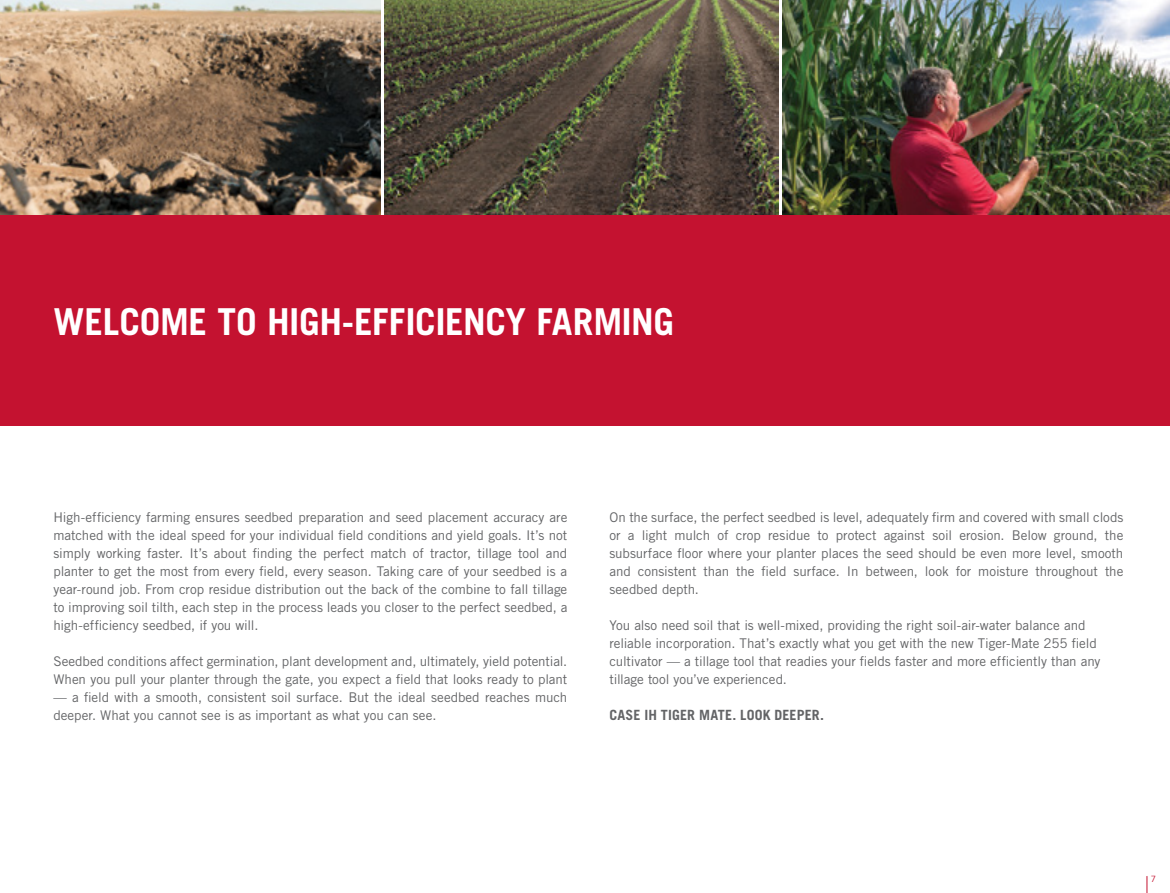
<style>
.page{position:relative;width:1170px;height:893px;background:#fff}
.page>*{position:absolute;margin:0;border:0;box-sizing:border-box;transform-origin:0 0}
.t1{font:700 37.2px "Trade Gothic LT Pro";letter-spacing:-.01em;color:#fff}
.t2{font:700 14.1px "Trade Gothic LT Pro";letter-spacing:.01em;color:#636466}
.t3{font:13.35px/18px "Trade Gothic LT Pro";letter-spacing:-.005em;color:#636466}
.t4{font:8.7px "Trade Gothic LT Pro";color:#c4122f}
</style>
<div class="page">
<img style="left:384px;top:0;width:394px;height:215px">
<img style="left:0;top:0;width:381px;height:215px">
<img style="left:782px;top:0;width:387px;height:215px">
<div style="left:0;top:215px;width:1169px;height:211px;background:#c41230"></div>
<svg style="left:1146px;top:876px;width:1px;height:17px"></svg>
<h1 class="t1" style="left:53px;top:298px;width:622px">WELCOME TO HIGH-EFFICIENCY FARMING</h1>
<p class="t3" style="left:53px;top:508px;width:515px;text-align:justify">High-efficiency farming ensures seedbed preparation and seed placement accuracy are matched with the ideal speed for your individual field conditions and yield goals. It’s not simply working faster. It’s about finding the perfect match of tractor, tillage tool and planter to get the most from every field, every season. Taking care of your seedbed is a year-round job. From crop residue distribution out the back of the combine to fall tillage to improving soil tilth, each step in the process leads you closer to the perfect seedbed, a high-efficiency seedbed, if you will.</p>
<p class="t3" style="left:53px;top:652px;width:515px">Seedbed conditions affect germination, plant development and, ultimately, yield potential.<br>When you pull your planter through the gate, you expect a field that looks ready to plant</p>
<p class="t3" style="left:53px;top:688px;width:515px">— a field with a smooth, consistent soil surface. But the ideal seedbed reaches much deeper. What you cannot see is as important as what you can see.</p>
<p class="t3" style="left:609px;top:508px;width:515px;text-align:justify">On the surface, the perfect seedbed is level, adequately firm and covered with small clods or a light mulch of crop residue to protect against soil erosion. Below ground, the subsurface floor where your planter places the seed should be even more level, smooth and consistent than the field surface. In between, look for moisture throughout the seedbed depth.</p>
<p class="t3" style="left:609px;top:616px;width:492px">You also need soil that is well-mixed, providing the right soil-air-water balance and reliable incorporation. That’s exactly what you get with the new Tiger-Mate 255 field cultivator — a tillage tool that readies your fields faster and more efficiently than any tillage tool you’ve experienced.</p>
<p class="t2" style="left:609px;top:706px;width:216px">CASE IH TIGER MATE. LOOK DEEPER.</p>
<p class="t4" style="left:1150px;top:874px;width:7px">7</p>
</div>
